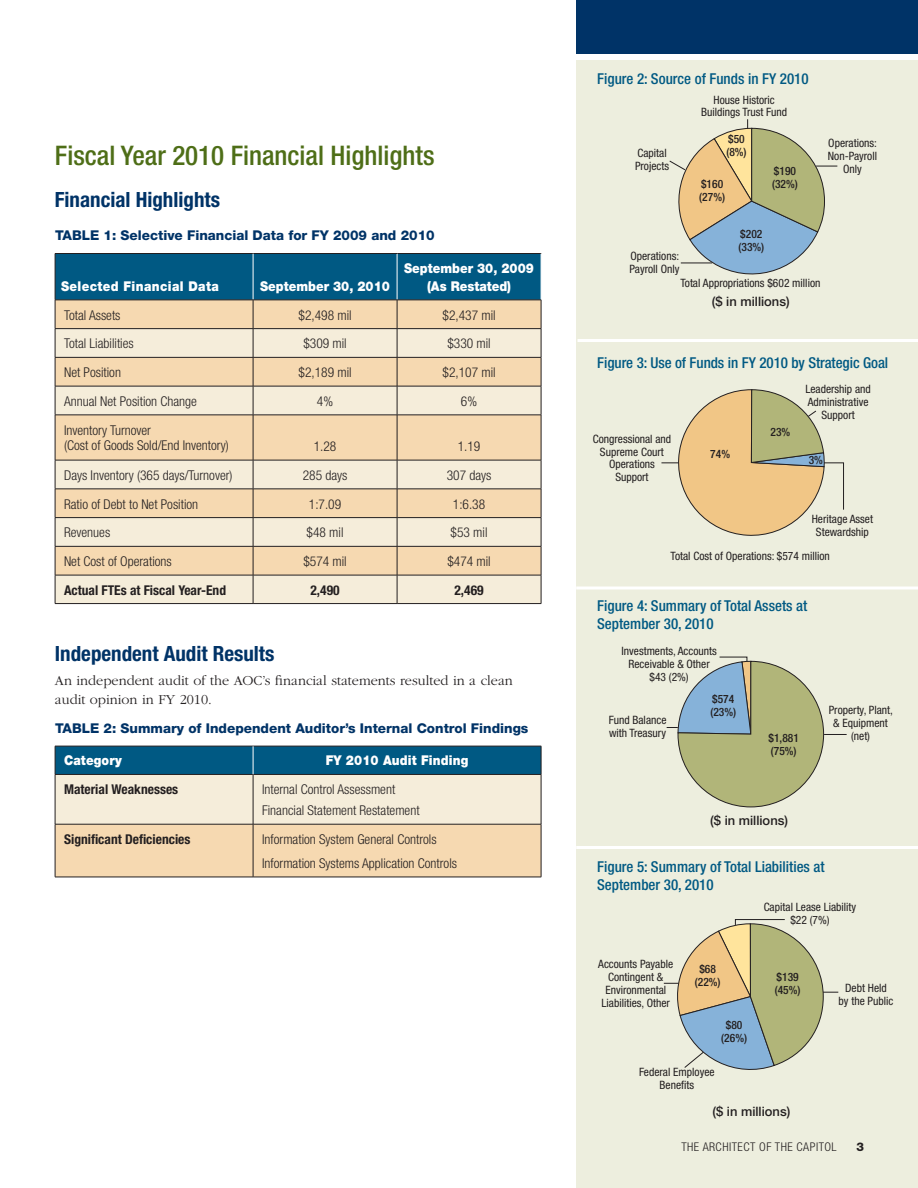
<style>
.page{position:relative;width:918px;height:1188px;background:#fff}
.page>*{position:absolute;margin:0;border:0;box-sizing:border-box;transform-origin:0 0}
.t1{font:500 condensed 27px "Helvetica Neue";color:#4e6e17}
.t2{font:700 condensed 21px "Helvetica Neue";color:#003367}
.t3{font:500 condensed 15px/18px "Helvetica Neue";color:#005983}
.t4{font:300 14.25px/19.5px "ITC Garamond Std";color:#231f20}
.t5{font:300 condensed 13.5px/15px "Helvetica Neue";color:#231f20}
.t6{font:800 13.5px "Helvetica Neue";color:#003367}
.t7{font:700 condensed 13.5px "Helvetica Neue";color:#231f20}
.t8{font:900 13.5px/18px "Helvetica Neue";letter-spacing:.01em;color:#fff;text-align:center;scale:.9 1}
.t9{font:900 13.5px "Helvetica Neue";letter-spacing:.03em;color:#fff;scale:.9 1}
.t10{font:500 12.9px "Helvetica Neue";color:#231f20}
.t11{font:300 condensed 12px "Helvetica Neue";letter-spacing:.04em;color:#231f20}
.t12{font:800 12px "Helvetica Neue";color:#231f20}
.t13{font:condensed 11.55px/12.9px "Helvetica Neue";color:#231f20;text-align:center}
.t14{font:500 condensed 11.55px/12.9px "Helvetica Neue";color:#231f20}
</style>
<div class="page">
<div style="left:576px;top:60px;width:342px;height:1128px;background:#edeede"></div>
<svg style="left:669px;top:119px;width:168px;height:156px"></svg>
<hr style="left:681px;top:263px;width:31px;height:1px;background:#231f20">
<svg style="left:661px;top:389px;width:183px;height:147px"></svg>
<div style="left:678px;top:661px;width:146px;height:146px;background:#b1b579;border-radius:73px"></div>
<svg style="left:824px;top:734px;width:23px;height:1px"></svg>
<svg style="left:667px;top:656px;width:84px;height:79px"></svg>
<svg style="left:664px;top:919px;width:174px;height:151px"></svg>
<hr style="left:578px;top:339px;width:340px;height:3px;background:#fff">
<hr style="left:576px;top:586px;width:342px;height:4px;background:#f8f8f3">
<hr style="left:576px;top:846px;width:342px;height:3px;background:#fff">
<div style="left:576px;top:0;width:342px;height:54px;background:#003367"></div>
<svg style="left:56px;top:416px;width:485px;height:187px;background:#f3e0c2"></svg>
<hr style="left:55px;top:253px;width:198px;height:1px;background:#231f20">
<hr style="left:397px;top:253px;width:144px;height:1px;background:#231f20">
<hr style="left:253px;top:253px;width:144px;height:1px;background:#231f20">
<svg style="left:55px;top:254px;width:487px;height:161px;background:#a9b5ad"></svg>
<hr style="left:55px;top:415px;width:198px;height:1px;background:#231f20">
<hr style="left:55px;top:415px;width:1px;height:45px;background:#231f20">
<hr style="left:253px;top:415px;width:144px;height:1px;background:#231f20">
<hr style="left:253px;top:415px;width:1px;height:45px;background:#231f20">
<hr style="left:397px;top:415px;width:144px;height:1px;background:#231f20">
<hr style="left:397px;top:415px;width:1px;height:45px;background:#231f20">
<hr style="left:541px;top:415px;width:1px;height:45px;background:#231f20">
<hr style="left:55px;top:460px;width:198px;height:1px;background:#231f20">
<hr style="left:253px;top:460px;width:144px;height:1px;background:#231f20">
<hr style="left:397px;top:460px;width:144px;height:1px;background:#231f20">
<hr style="left:55px;top:489px;width:198px;height:1px;background:#231f20">
<hr style="left:253px;top:489px;width:144px;height:1px;background:#231f20">
<hr style="left:397px;top:489px;width:144px;height:1px;background:#231f20">
<hr style="left:55px;top:517px;width:198px;height:1px;background:#231f20">
<hr style="left:253px;top:517px;width:144px;height:1px;background:#231f20">
<hr style="left:397px;top:517px;width:144px;height:1px;background:#231f20">
<hr style="left:55px;top:546px;width:198px;height:1px;background:#231f20">
<svg style="left:55px;top:460px;width:1px;height:143px"></svg>
<hr style="left:253px;top:546px;width:144px;height:1px;background:#231f20">
<svg style="left:253px;top:460px;width:1px;height:143px"></svg>
<hr style="left:397px;top:546px;width:144px;height:1px;background:#231f20">
<svg style="left:397px;top:460px;width:1px;height:143px"></svg>
<svg style="left:541px;top:460px;width:1px;height:143px"></svg>
<hr style="left:55px;top:575px;width:198px;height:1px;background:#231f20">
<hr style="left:253px;top:575px;width:144px;height:1px;background:#231f20">
<hr style="left:397px;top:575px;width:144px;height:1px;background:#231f20">
<hr style="left:55px;top:603px;width:198px;height:1px;background:#231f20">
<hr style="left:397px;top:603px;width:144px;height:1px;background:#231f20">
<hr style="left:253px;top:603px;width:144px;height:1px;background:#231f20">
<hr style="left:55px;top:877px;width:198px;height:1px;background:#231f20">
<hr style="left:253px;top:877px;width:288px;height:1px;background:#231f20">
<svg style="left:55px;top:746px;width:487px;height:131px;background:#bcc0b2"></svg>
<h1 class="t1" style="left:55px;top:139px;width:381px">Fiscal Year 2010 Financial Highlights</h1>
<h2 class="t2" style="left:55px;top:187px;width:167px">Financial Highlights</h2>
<p class="t6" style="left:55px;top:227px;width:381px">Table 1: Selective Financial Data for FY 2009 and 2010</p>
<p class="t9" style="left:61px;top:278px;width:177px">Selected Financial Data</p>
<p class="t8" style="left:260px;top:277px;width:146px">September 30, 2010</p>
<p class="t8" style="left:404px;top:259px;width:146px">September 30, 2009 (As Restated)</p>
<p class="t5" style="left:64px;top:307px;width:58px">Total Assets</p>
<p class="t5" style="left:299px;top:307px;width:55px">$2,498 mil</p>
<p class="t5" style="left:443px;top:307px;width:55px">$2,437 mil</p>
<p class="t5" style="left:64px;top:336px;width:71px">Total Liabilities</p>
<p class="t5" style="left:303px;top:336px;width:45px">$309 mil</p>
<p class="t5" style="left:447px;top:336px;width:45px">$330 mil</p>
<p class="t5" style="left:64px;top:365px;width:58px">Net Position</p>
<p class="t5" style="left:299px;top:365px;width:55px">$2,189 mil</p>
<p class="t5" style="left:443px;top:365px;width:55px">$2,107 mil</p>
<p class="t5" style="left:64px;top:393px;width:134px">Annual Net Position Change</p>
<p class="t5" style="left:317px;top:393px;width:18px">4%</p>
<p class="t5" style="left:461px;top:393px;width:18px">6%</p>
<p class="t5" style="left:64px;top:422px;width:166px">Inventory Turnover<br>(Cost of Goods Sold/End Inventory)</p>
<p class="t5" style="left:314px;top:439px;width:24px">1.28</p>
<p class="t5" style="left:458px;top:439px;width:24px">1.19</p>
<p class="t5" style="left:64px;top:467px;width:170px">Days Inventory (365 days/Turnover)</p>
<p class="t5" style="left:303px;top:467px;width:46px">285 days</p>
<p class="t5" style="left:447px;top:467px;width:46px">307 days</p>
<p class="t5" style="left:64px;top:496px;width:136px">Ratio of Debt to Net Position</p>
<p class="t5" style="left:309px;top:496px;width:34px">1:7.09</p>
<p class="t5" style="left:453px;top:496px;width:34px">1:6.38</p>
<p class="t5" style="left:64px;top:525px;width:48px">Revenues</p>
<p class="t5" style="left:307px;top:525px;width:38px">$48 mil</p>
<p class="t5" style="left:451px;top:525px;width:38px">$53 mil</p>
<p class="t5" style="left:64px;top:554px;width:109px">Net Cost of Operations</p>
<p class="t5" style="left:303px;top:554px;width:45px">$574 mil</p>
<p class="t5" style="left:447px;top:554px;width:45px">$474 mil</p>
<p class="t7" style="left:64px;top:582px;width:164px">Actual FTEs at Fiscal Year-End</p>
<p class="t7" style="left:310px;top:582px;width:31px">2,490</p>
<p class="t7" style="left:454px;top:582px;width:31px">2,469</p>
<h2 class="t2" style="left:55px;top:641px;width:221px">Independent Audit Results</h2>
<p class="t4" style="left:55px;top:671px;width:460px">An independent audit of the AOC’s financial statements resulted in a clean audit opinion in FY 2010.</p>
<p class="t6" style="left:55px;top:720px;width:475px">Table 2: Summary of Independent Auditor’s Internal Control Findings</p>
<p class="t8" style="left:64px;top:752px;width:66px">Category</p>
<p class="t8" style="left:326px;top:752px;width:160px">FY 2010 Audit Finding</p>
<p class="t7" style="left:64px;top:781px;width:116px">Material Weaknesses</p>
<p class="t5" style="left:262px;top:779px;width:159px;line-height:21px">Internal Control Assessment<br>Financial Statement Restatement</p>
<p class="t7" style="left:64px;top:831px;width:128px">Significant Deficiencies</p>
<p class="t5" style="left:262px;top:827px;width:197px;line-height:24px">Information System General Controls<br>Information Systems Application Controls</p>
<p class="t3" style="left:597px;top:69px;width:213px">Figure 2: Source of Funds in FY 2010</p>
<p class="t13" style="left:635px;top:146px;width:36px;text-align:left">Capital<br>Projects</p>
<p class="t13" style="left:701px;top:93px;width:88px">House Historic<br>Buildings Trust Fund</p>
<p class="t14" style="left:726px;top:132px;width:22px">$50 (8%)</p>
<p class="t14" style="left:699px;top:177px;width:27px">$160 (27%)</p>
<p class="t14" style="left:772px;top:164px;width:27px">$190 (32%)</p>
<p class="t13" style="left:828px;top:136px;width:51px">Operations:<br>Non-Payroll<br>Only</p>
<p class="t13" style="left:630px;top:249px;width:51px;text-align:left">Operations:<br>Payroll Only</p>
<p class="t14" style="left:739px;top:228px;width:27px">$202 (33%)</p>
<p class="t13" style="left:680px;top:276px;width:142px">Total Appropriations $602 million</p>
<p class="t10" style="left:712px;top:293px;width:79px">($ in millions)</p>
<p class="t3" style="left:597px;top:353px;width:293px">Figure 3: Use of Funds in FY 2010 by Strategic Goal</p>
<p class="t13" style="left:593px;top:432px;width:80px">Congressional and<br>Supreme Court<br>Operations<br>Support</p>
<p class="t14" style="left:710px;top:447px;width:21px">74%</p>
<p class="t14" style="left:771px;top:426px;width:21px">23%</p>
<p class="t13" style="left:805px;top:383px;width:67px">Leadership and<br>Administrative<br>Support</p>
<p class="t14" style="left:809px;top:454px;width:16px">3%</p>
<p class="t13" style="left:812px;top:513px;width:63px">Heritage Asset<br>Stewardship</p>
<p class="t13" style="left:671px;top:550px;width:161px">Total Cost of Operations: $574 million</p>
<p class="t3" style="left:597px;top:597px;width:212px">Figure 4: Summary of Total Assets at<br>September 30, 2010</p>
<p class="t13" style="left:622px;top:645px;width:97px">Investments, Accounts<br>Receivable &amp; Other $43 (2%)</p>
<p class="t13" style="left:609px;top:713px;width:59px;text-align:left">Fund Balance with Treasury</p>
<p class="t13" style="left:829px;top:703px;width:66px">Property, Plant, &amp; Equipment (net)</p>
<p class="t14" style="left:710px;top:692px;width:27px">$574 (23%)</p>
<p class="t14" style="left:769px;top:731px;width:32px">$1,881 (75%)</p>
<p class="t10" style="left:710px;top:813px;width:79px">($ in millions)</p>
<p class="t3" style="left:597px;top:857px;width:229px">Figure 5: Summary of Total Liabilities at<br>September 30, 2010</p>
<p class="t13" style="left:598px;top:957px;width:76px">Accounts Payable<br>Contingent &amp;<br>Environmental<br>Liabilities, Other</p>
<p class="t14" style="left:695px;top:963px;width:27px;text-align:center">$68 (22%)</p>
<p class="t14" style="left:721px;top:1018px;width:27px;text-align:center">$80 (26%)</p>
<p class="t13" style="left:639px;top:1066px;width:77px">Federal Employee<br>Benefits</p>
<p class="t13" style="left:764px;top:900px;width:94px">Capital Lease Liability $22 (7%)</p>
<p class="t14" style="left:775px;top:970px;width:27px">$139 (45%)</p>
<p class="t13" style="left:839px;top:981px;width:56px">Debt Held<br>by the Public</p>
<p class="t10" style="left:713px;top:1103px;width:79px">($ in millions)</p>
<p class="t11" style="left:681px;top:1140px;width:157px">the architect of the capitol</p>
<p class="t12" style="left:856px;top:1140px;width:9px">3</p>
</div>
